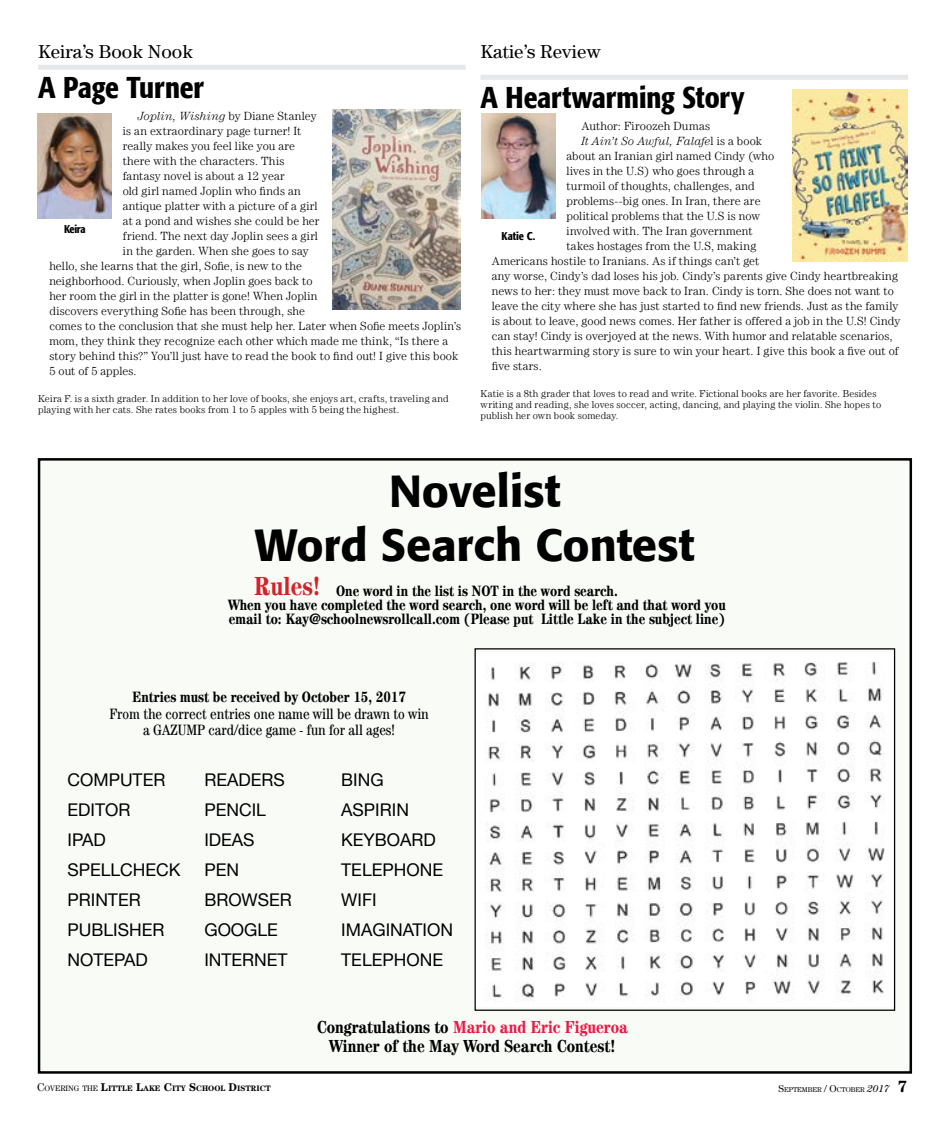
<style>
.page{position:relative;width:945px;height:1125px;background:#fff}
.page>*{position:absolute;margin:0;border:0;box-sizing:border-box;transform-origin:0 0}
.t1{font:500 45px/54px "Formata";color:#000;text-align:center}
.t2{font:500 condensed 30px "Formata";color:#000}
.t3{font:700 condensed 26.25px "Century LT";color:#d2232a}
.t4{font:18.75px "Century LT";letter-spacing:.005em;color:#000}
.t5{font:17.5px/30px "Helvetica Neue";color:#000}
.t6{font:700 condensed 17.5px/18.8px "Century LT";color:#000;text-align:center}
.t7{font:700 condensed 15px/13.8px "Century LT";color:#000;text-align:center}
.t8{font:condensed 15px/16.2px "Century LT";color:#000;text-align:center}
.t9{font:300 11.88px "Century LT";letter-spacing:.01em;color:#000}
.t10{font:italic 300 11.88px "Century LT";color:#000}
.t11{font:500 condensed 11.25px "Formata";letter-spacing:-.015em;color:#000}
.t12{font:300 10px/11.2px "Century LT";letter-spacing:.015em;color:#000}
.t13{font:700 7.88px "Century LT";color:#000}
.t14{font:7px "Century LT";color:#000}
.s1{font-style:normal}
.s2{color:#ed1846}
.s3{font-weight:400;font-size:11.25px}
.s4{font-weight:400}
.s5{font-size:11.25px}
.s6{font-size:10px}
.s7{font-style:italic;font-size:10px}
.s8{font-weight:700;font-size:16.25px}
</style>
<div class="page">
<div style="left:39px;top:459px;width:872px;height:613px;background:#f8fbf6"></div>
<img style="left:485px;top:662px;width:400px;height:336px">
<div style="left:475px;top:648px;width:420px;height:363px;border:1px solid #000"></div>
<div style="left:481px;top:75px;width:427px;height:5px;background:#e6e7e8"></div>
<img style="left:482px;top:113px;width:73px;height:105px">
<img style="left:793px;top:90px;width:114px;height:172px">
<div style="left:38px;top:65px;width:428px;height:5px;background:#e6e7e8"></div>
<img style="left:332px;top:109px;width:129px;height:201px">
<img style="left:38px;top:113px;width:74px;height:105px">
<h3 class="t4" style="left:38px;top:41px;width:156px">Keira’s Book Nook</h3>
<h2 class="t2" style="left:38px;top:69px;width:168px">A Page Turner</h2>
<p class="t10" style="left:138px;top:110px;width:180px">Joplin, Wishing <span class="s1">by Diane Stanley</span></p>
<p class="t9" style="left:123px;top:124px;width:180px">is an extraordinary page turner! It</p>
<p class="t9" style="left:123px;top:139px;width:174px">really makes you feel like you are</p>
<p class="t9" style="left:123px;top:154px;width:163px">there with the characters. This</p>
<p class="t9" style="left:123px;top:169px;width:164px">fantasy novel is about a 12 year</p>
<p class="t9" style="left:123px;top:184px;width:180px">old girl named Joplin who finds an</p>
<p class="t9" style="left:123px;top:199px;width:196px">antique platter with a picture of a girl</p>
<p class="t9" style="left:123px;top:214px;width:198px">at a pond and wishes she could be her</p>
<p class="t9" style="left:123px;top:229px;width:197px">friend. The next day Joplin sees a girl</p>
<p class="t9" style="left:123px;top:244px;width:187px">in the garden. When she goes to say</p>
<p class="t9" style="left:49px;top:259px;width:254px">hello, she learns that the girl, Sofie, is new to the</p>
<p class="t9" style="left:49px;top:274px;width:265px">neighborhood. Curiously, when Joplin goes back to</p>
<p class="t9" style="left:49px;top:289px;width:270px">her room the girl in the platter is gone! When Joplin</p>
<p class="t9" style="left:49px;top:304px;width:257px">discovers everything Sofie has been through, she</p>
<p class="t9" style="left:49px;top:319px;width:413px">comes to the conclusion that she must help her. Later when Sofie meets Joplin’s</p>
<p class="t9" style="left:49px;top:334px;width:400px">mom, they think they recognize each other which made me think, “Is there a</p>
<p class="t9" style="left:49px;top:349px;width:410px">story behind this?” You’ll just have to read the book to find out! I give this book</p>
<p class="t9" style="left:49px;top:364px;width:89px">5 out of 5 apples.</p>
<p class="t12" style="left:38px;top:392px;width:412px">Keira F. is a sixth grader. In addition to her love of books, she enjoys art, crafts, traveling and playing with her cats. She rates books from 1 to 5 apples with 5 being the highest.</p>
<p class="t11" style="left:64px;top:222px;width:23px">Keira</p>
<h3 class="t4" style="left:481px;top:41px;width:122px">Katie’s Review</h3>
<h2 class="t2" style="left:481px;top:79px;width:266px">A Heartwarming Story</h2>
<p class="t9" style="left:582px;top:119px;width:130px">Author: Firoozeh Dumas</p>
<p class="t10" style="left:582px;top:135px;width:182px">It Ain’t So Awful, Falafe<span class="s1">l is a book</span></p>
<p class="t9" style="left:567px;top:149px;width:209px">about an Iranian girl named Cindy (who</p>
<p class="t9" style="left:567px;top:164px;width:189px">lives in the U.S) who goes through a</p>
<p class="t9" style="left:567px;top:179px;width:190px">turmoil of thoughts, challenges, and</p>
<p class="t9" style="left:567px;top:194px;width:196px">problems--big ones. In Iran, there are</p>
<p class="t9" style="left:567px;top:209px;width:195px">political problems that the U.S is now</p>
<p class="t9" style="left:567px;top:224px;width:188px">involved with. The Iran government</p>
<p class="t9" style="left:567px;top:239px;width:191px">takes hostages from the U.S, making</p>
<p class="t9" style="left:492px;top:254px;width:269px">Americans hostile to Iranians. As if things can’t get</p>
<p class="t9" style="left:492px;top:269px;width:408px">any worse, Cindy’s dad loses his job. Cindy’s parents give Cindy heartbreaking</p>
<p class="t9" style="left:492px;top:284px;width:404px">news to her: they must move back to Iran. Cindy is torn. She does not want to</p>
<p class="t9" style="left:492px;top:299px;width:408px">leave the city where she has just started to find new friends. Just as the family</p>
<p class="t9" style="left:492px;top:314px;width:410px">is about to leave, good news comes. Her father is offered a job in the U.S! Cindy</p>
<p class="t9" style="left:492px;top:329px;width:402px">can stay! Cindy is overjoyed at the news. With humor and relatable scenarios,</p>
<p class="t9" style="left:492px;top:344px;width:408px">this heartwarming story is sure to win your heart. I give this book a five out of</p>
<p class="t9" style="left:492px;top:359px;width:51px">five stars.</p>
<p class="t12" style="left:481px;top:387px;width:402px">Katie is a 8th grader that loves to read and write. Fictional books are her favorite. Besides writing and reading, she loves soccer, acting, dancing, and playing the violin. She hopes to publish her own book someday.</p>
<p class="t11" style="left:501px;top:229px;width:35px">Katie C.</p>
<h1 class="t1" style="left:255px;top:463px;width:441px">Novelist<br>Word Search Contest</h1>
<p class="t7" style="left:228px;top:584px;width:499px">One word in the list is NOT in the word search.<br>When you have completed the word search, one word will be left and that word you email to: Kay@schoolnewsrollcall.com (Please put Little Lake in the subject line)</p>
<h3 class="t3" style="left:254px;top:570px;width:69px">Rules!</h3>
<p class="t7" style="left:132px;top:690px;width:275px">Entries must be received by October 15, 2017</p>
<p class="t8" style="left:109px;top:705px;width:321px">From the correct entries one name will be drawn to win a GAZUMP card/dice game - fun for all ages!</p>
<h3 class="t5" style="left:68px;top:766px;width:115px">COMPUTER<br>EDITOR<br>IPAD<br>SPELLCHECK<br>PRINTER<br>PUBLISHER<br>NOTEPAD</h3>
<h3 class="t5" style="left:204px;top:766px;width:89px">READERS<br>PENCIL<br>IDEAS<br>PEN<br>BROWSER<br>GOOGLE<br>INTERNET</h3>
<h3 class="t5" style="left:341px;top:766px;width:113px">BING<br>ASPIRIN<br>KEYBOARD<br>TELEPHONE<br>WIFI<br>IMAGINATION<br>TELEPHONE</h3>
<h3 class="t6" style="left:317px;top:1018px;width:312px">Congratulations to <span class="s2">Mario and Eric Figueroa<br></span>Winner of the May Word Search Contest!</h3>
<p class="t13" style="left:37px;top:1083px;width:235px"><span class="s3">C</span><span class="s4">OVERING THE</span> <span class="s5">L</span>ITTLE <span class="s5">L</span>AKE <span class="s5">C</span>ITY <span class="s5">S</span>CHOOL <span class="s5">D</span>ISTRICT</p>
<p class="t14" style="left:778px;top:1085px;width:130px"><span class="s6">S</span>EPTEMBER <span class="s6">/ O</span>CTOBER <span class="s7">2017</span> <span class="s8">7</span></p>
</div>
